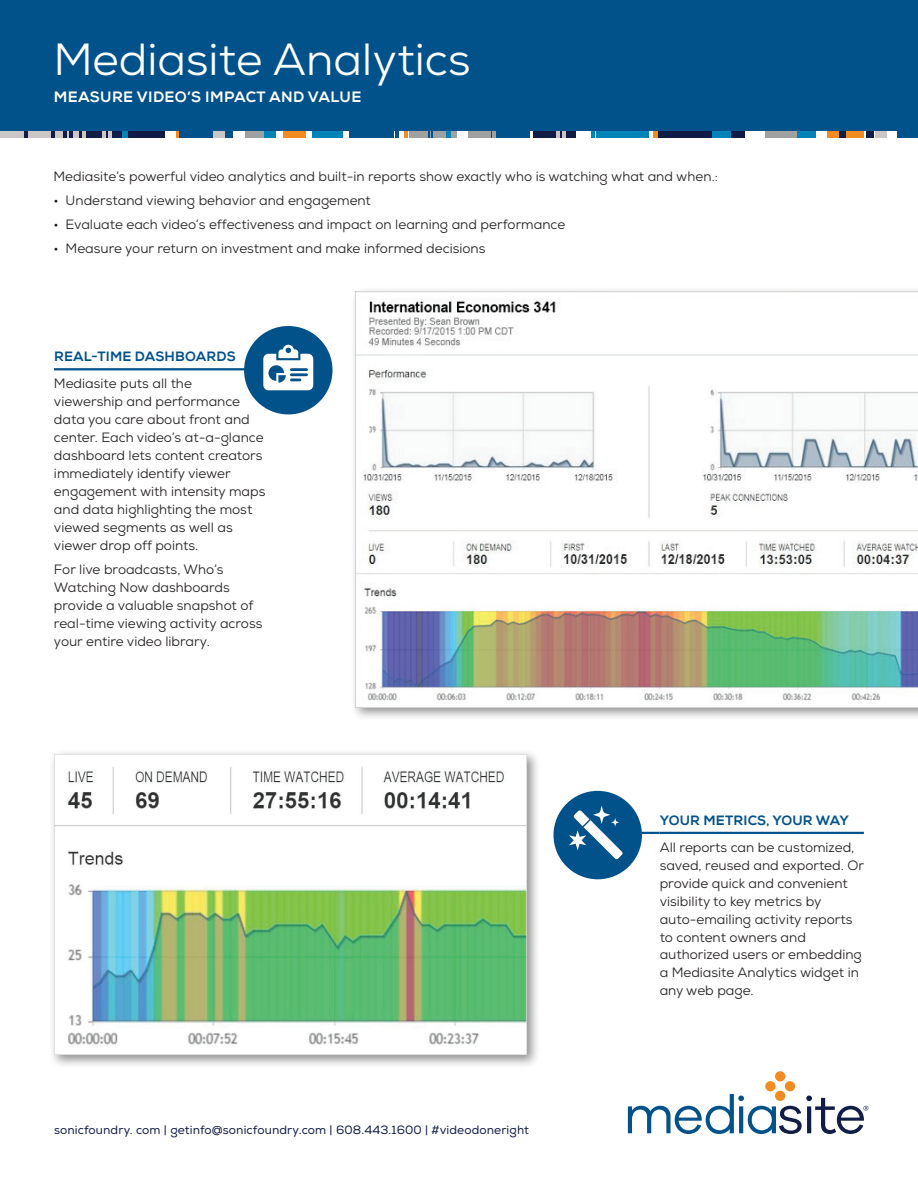
<style>
.page{position:relative;width:918px;height:1188px;background:#fff}
.page>*{position:absolute;margin:0;border:0;box-sizing:border-box;transform-origin:0 0}
.t1{font:45px "Nexa";color:#fff}
.t2{font:15px "Nexa X Bold";letter-spacing:.025em;color:#fff}
.t3{font:13.5px/18px "Nexa";color:#231f20}
.t4{font:13.5px "Nexa X Bold";letter-spacing:.015em;color:#01518a}
.t5{font:12px "Nexa";letter-spacing:.01em;color:#111d47}
</style>
<div class="page">
<div style="left:0;top:0;width:918px;height:135px;background:#01518a"></div>
<div style="left:0;top:131px;width:918px;height:7px;background:#fff"></div>
<div style="left:122px;top:131px;width:43px;height:7px;background:#111d47"></div>
<div style="left:866px;top:131px;width:8px;height:7px;background:#111d47"></div>
<svg style="left:176px;top:131px;width:4px;height:7px"></svg>
<div style="left:180px;top:131px;width:53px;height:7px;background:#01518a"></div>
<div style="left:245px;top:131px;width:27px;height:7px;background:#9fa1a1"></div>
<div style="left:265px;top:131px;width:11px;height:7px;background:#0084b7"></div>
<div style="left:117px;top:131px;width:11px;height:7px;background:#0084b7"></div>
<div style="left:283px;top:131px;width:22px;height:7px;background:#f28b20"></div>
<div style="left:897px;top:131px;width:21px;height:7px;background:#01518a"></div>
<div style="left:213px;top:131px;width:11px;height:7px;background:#cac7c6"></div>
<div style="left:875px;top:131px;width:11px;height:7px;background:#cac7c6"></div>
<div style="left:0;top:131px;width:79px;height:7px;background:#cac7c6"></div>
<div style="left:79px;top:131px;width:43px;height:7px;background:#111d47"></div>
<svg style="left:24px;top:131px;width:3px;height:7px"></svg>
<svg style="left:52px;top:131px;width:3px;height:7px"></svg>
<svg style="left:64px;top:131px;width:9px;height:7px"></svg>
<svg style="left:82px;top:131px;width:3px;height:7px"></svg>
<svg style="left:102px;top:131px;width:10px;height:7px"></svg>
<div style="left:533px;top:131px;width:43px;height:7px;background:#111d47"></div>
<svg style="left:557px;top:131px;width:9px;height:7px"></svg>
<div style="left:409px;top:131px;width:47px;height:7px;background:#9fa1a1"></div>
<svg style="left:395px;top:131px;width:13px;height:7px"></svg>
<div style="left:349px;top:131px;width:45px;height:7px;background:#01518a"></div>
<div style="left:312px;top:131px;width:30px;height:7px;background:#0084b7"></div>
<svg style="left:446px;top:131px;width:5px;height:7px"></svg>
<svg style="left:428px;top:131px;width:5px;height:7px"></svg>
<div style="left:597px;top:131px;width:52px;height:7px;background:#0084b7"></div>
<svg style="left:591px;top:131px;width:4px;height:7px"></svg>
<div style="left:490px;top:131px;width:40px;height:7px;background:#01518a"></div>
<div style="left:653px;top:131px;width:10px;height:7px;background:#f28b20"></div>
<div style="left:658px;top:131px;width:87px;height:7px;background:#111d47"></div>
<svg style="left:493px;top:131px;width:3px;height:7px"></svg>
<div style="left:765px;top:131px;width:44px;height:7px;background:#9fa1a1"></div>
<div style="left:797px;top:131px;width:18px;height:7px;background:#0084b7"></div>
<div style="left:827px;top:131px;width:37px;height:7px;background:#f28b20"></div>
<div style="left:468px;top:131px;width:23px;height:7px;background:#9fa1a1"></div>
<div style="left:713px;top:131px;width:18px;height:7px;background:#0084b7"></div>
<div style="left:839px;top:131px;width:6px;height:7px;background:#111d47"></div>
<div style="left:785px;top:1081px;width:10px;height:10px;background:#f28b20;border-radius:50%"></div>
<div style="left:765px;top:1081px;width:11px;height:10px;background:#f28b20;border-radius:50%"></div>
<div style="left:775px;top:1091px;width:10px;height:10px;background:#f28b20;border-radius:50%"></div>
<div style="left:775px;top:1071px;width:10px;height:10px;background:#f28b20;border-radius:50%"></div>
<svg style="left:628px;top:1094px;width:240px;height:40px"></svg>
<div style="left:350px;top:286px;width:568px;height:436px;background:#231f20;opacity:.5"></div>
<img style="left:355px;top:292px;width:563px;height:415px">
<div style="left:49px;top:749px;width:492px;height:320px;background:#231f20;opacity:.5"></div>
<img style="left:54px;top:754px;width:473px;height:301px">
<hr style="left:610px;top:832px;width:50px;height:2px;background:#01518a">
<hr style="left:660px;top:832px;width:204px;height:2px;background:#01518a">
<hr style="left:54px;top:368px;width:212px;height:2px;background:#01518a">
<div style="left:244px;top:326px;width:89px;height:88px;background:#01518a;border-radius:50%"></div>
<svg style="left:263px;top:345px;width:50px;height:45px"></svg>
<div style="left:554px;top:791px;width:88px;height:88px;background:#01518a;border-radius:50%"></div>
<svg style="left:569px;top:806px;width:54px;height:54px"></svg>
<h1 class="t1" style="left:54px;top:31px;width:418px">Mediasite Analytics</h1>
<p class="t2" style="left:54px;top:88px;width:309px">MEASURE VIDEO’S IMPACT AND VALUE</p>
<p class="t3" style="left:54px;top:168px;width:666px">Mediasite’s powerful video analytics and built-in reports show exactly who is watching what and when.:</p>
<p class="t3" style="left:54px;top:192px;width:319px">• Understand viewing behavior and engagement</p>
<p class="t3" style="left:54px;top:216px;width:513px">• Evaluate each video’s effectiveness and impact on learning and performance</p>
<p class="t3" style="left:54px;top:240px;width:433px">• Measure your return on investment and make informed decisions</p>
<p class="t4" style="left:54px;top:348px;width:183px">REAL-TIME DASHBOARDS</p>
<p class="t3" style="left:54px;top:374px;width:213px">Mediasite puts all the<br>viewership and performance data you care about front and center. Each video’s at-a-glance dashboard lets content creators immediately identify viewer engagement with intensity maps and data highlighting the most viewed segments as well as viewer drop off points.</p>
<p class="t3" style="left:54px;top:560px;width:210px">For live broadcasts, Who’s<br>Watching Now dashboards provide a valuable snapshot of real-time viewing activity across your entire video library.</p>
<p class="t5" style="left:54px;top:1122px;width:476px">sonicfoundry. com | getinfo@sonicfoundry.com | 608.443.1600 | #videodoneright</p>
<p class="t4" style="left:660px;top:812px;width:191px">YOUR METRICS, YOUR WAY</p>
<p class="t3" style="left:660px;top:838px;width:206px">All reports can be customized, saved, reused and exported. Or provide quick and convenient visibility to key metrics by auto-emailing activity reports to content owners and authorized users or embedding a Mediasite Analytics widget in any web page.</p>
</div>
